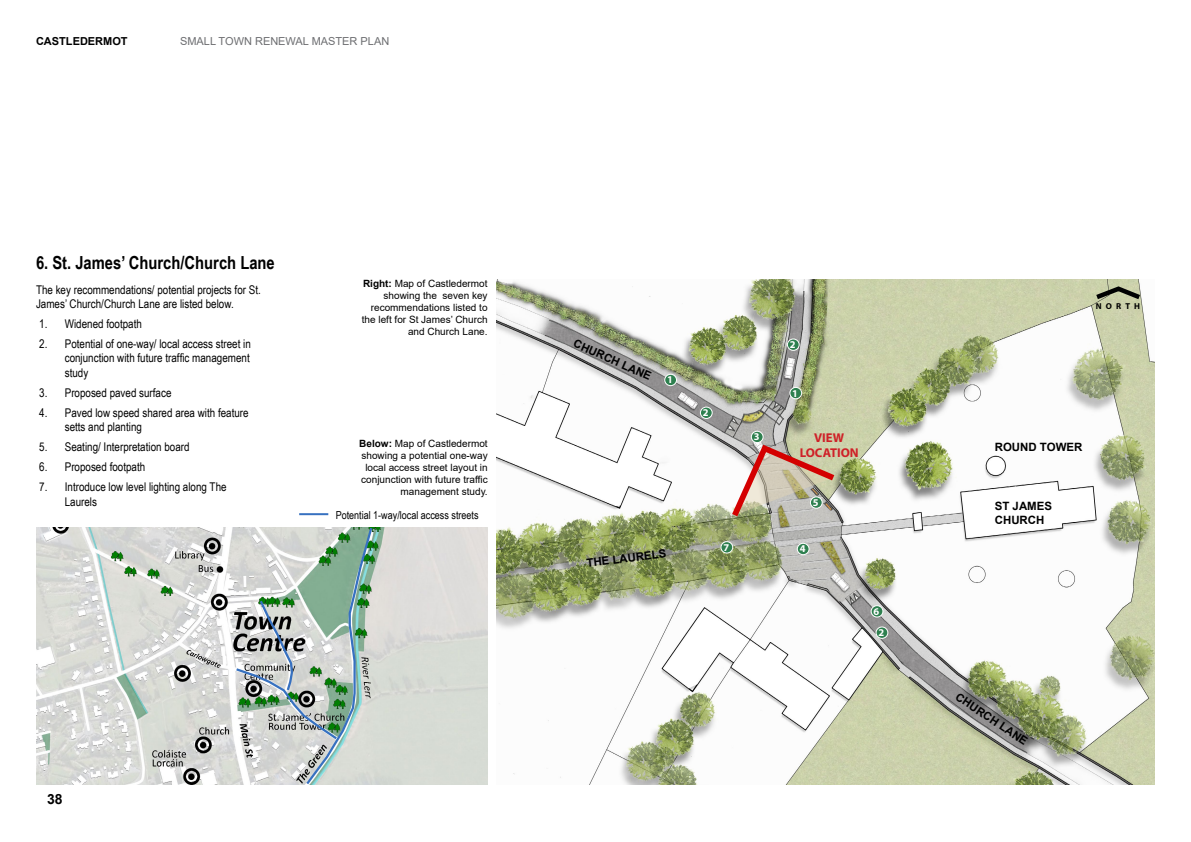
<style>
.page{position:relative;width:1191px;height:842px;background:#fff}
.page>*{position:absolute;margin:0;border:0;box-sizing:border-box;transform-origin:0 0}
.Heading_2{font:700 18px "Arial Narrow";color:#000}
.t1{font:700 14px "Arial";color:#000}
.t2{font:700 12.8px/14.2px "Myriad Pro";color:#cf2027;text-align:center}
.t3{font:12px/14.4px "Arial Narrow";color:#000}
.t4{font:700 11.5px/13.7px "Arial";color:#000}
.t5{font:11px "Arial Narrow";color:#000}
.t6{font:11px "Arial";color:#6d6e71}
.t7{font:700 11px "Arial";color:#000}
.t8{font:700 10.4px "Myriad Pro";color:#fff}
.t9{font:10px/12px "Arial";color:#000;text-align:right}
.t10{font:700 8.6px "Myriad Pro";letter-spacing:.48em;color:#000}
.s1{font-weight:700}
</style>
<div class="page">
<img style="left:36px;top:528px;width:452px;height:256px">
<svg style="left:234px;top:527px;width:140px;height:258px;background:#b2c1b9"></svg>
<hr style="left:299px;top:513px;width:29px;height:2px;background:#3771c0">
<img style="left:496px;top:280px;width:659px;height:504px">
<div style="left:664px;top:374px;width:12px;height:12px;background:#2e804f;border-radius:50%"></div>
<div style="left:664px;top:374px;width:13px;height:12px;border:1px solid #fff;border-radius:50%"></div>
<div style="left:790px;top:387px;width:11px;height:12px;background:#2e804f;border-radius:50%"></div>
<div style="left:789px;top:387px;width:13px;height:12px;border:1px solid #fff;border-radius:50%"></div>
<div style="left:700px;top:407px;width:12px;height:11px;background:#2e804f;border-radius:50%"></div>
<div style="left:700px;top:407px;width:12px;height:12px;border:1px solid #fff;border-radius:50%"></div>
<div style="left:787px;top:339px;width:12px;height:11px;background:#2e804f;border-radius:50%"></div>
<div style="left:787px;top:339px;width:12px;height:12px;border:1px solid #fff;border-radius:50%"></div>
<div style="left:876px;top:627px;width:12px;height:11px;background:#2e804f;border-radius:50%"></div>
<div style="left:875px;top:627px;width:13px;height:12px;border:1px solid #fff;border-radius:50%"></div>
<div style="left:751px;top:431px;width:12px;height:12px;background:#2e804f;border-radius:50%"></div>
<div style="left:751px;top:431px;width:12px;height:12px;border:1px solid #fff;border-radius:50%"></div>
<div style="left:797px;top:543px;width:12px;height:12px;background:#2e804f;border-radius:50%"></div>
<div style="left:797px;top:543px;width:12px;height:12px;border:1px solid #fff;border-radius:50%"></div>
<div style="left:871px;top:606px;width:12px;height:11px;background:#2e804f;border-radius:50%"></div>
<div style="left:871px;top:605px;width:12px;height:12px;border:1px solid #fff;border-radius:50%"></div>
<div style="left:721px;top:542px;width:11px;height:11px;background:#2e804f;border-radius:50%"></div>
<div style="left:720px;top:541px;width:13px;height:12px;border:1px solid #fff;border-radius:50%"></div>
<svg style="left:1091px;top:284px;width:54px;height:19px"></svg>
<svg style="left:727px;top:441px;width:113px;height:82px;background:#c5b2a1"></svg>
<p class="t7" style="left:36px;top:33px;width:93px">CASTLEDERMOT</p>
<p class="t6" style="left:180px;top:33px;width:211px">SMALL TOWN RENEWAL MASTER PLAN</p>
<p class="Heading_2" style="left:36px;top:249px;width:240px">6. St. James’ Church/Church Lane</p>
<p class="t3" style="left:36px;top:282px;width:226px">The key recommendations/ potential projects for St.<br>James’ Church/Church Lane are listed below.</p>
<p class="t3" style="left:39px;top:316px;width:104px">1. Widened footpath</p>
<p class="t3" style="left:65px;top:336px;width:187px;text-align:justify;text-indent:-26px">2. Potential of one-way/ local access street in conjunction with future traffic management study</p>
<p class="t3" style="left:39px;top:385px;width:134px">3. Proposed paved surface</p>
<p class="t3" style="left:65px;top:405px;width:185px;text-indent:-26px">4. Paved low speed shared area with feature setts and planting</p>
<p class="t3" style="left:39px;top:439px;width:152px">5. Seating/ Interpretation board</p>
<p class="t3" style="left:39px;top:459px;width:107px">6. Proposed footpath</p>
<p class="t3" style="left:65px;top:479px;width:163px;text-indent:-26px">7. Introduce low level lighting along The<br>Laurels</p>
<p class="t9" style="left:362px;top:277px;width:127px"><span class="s1">Right:</span> Map of Castledermot showing the seven key recommendations listed to the left for St James’ Church and Church Lane.</p>
<p class="t9" style="left:359px;top:437px;width:130px"><span class="s1">Below:</span> Map of Castledermot showing a potential one-way local access street layout in conjunction with future traffic management study.</p>
<p class="t5" style="left:336px;top:507px;width:144px">Potential 1-way/local access streets</p>
<p class="t1" style="left:47px;top:789px;width:17px">38</p>
<p class="t4" style="left:577px;top:336px;width:85px;rotate:24deg">CHURCH LANE</p>
<p class="t8" style="left:667px;top:373px;width:7px">1</p>
<p class="t4" style="left:586px;top:556px;width:82px;rotate:-7deg">THE LAURELS</p>
<p class="t8" style="left:703px;top:406px;width:7px">2</p>
<p class="t8" style="left:753px;top:430px;width:7px">3</p>
<p class="t8" style="left:723px;top:540px;width:7px">7</p>
<p class="t8" style="left:790px;top:338px;width:7px">2</p>
<p class="t8" style="left:792px;top:386px;width:7px">1</p>
<p class="t2" style="left:799px;top:431px;width:60px">VIEW<br>LOCATION</p>
<p class="t8" style="left:813px;top:496px;width:7px">5</p>
<p class="t8" style="left:799px;top:542px;width:7px">4</p>
<p class="t8" style="left:873px;top:604px;width:7px">6</p>
<p class="t8" style="left:878px;top:626px;width:7px">2</p>
<p class="t10" style="left:1095px;top:300px;width:46px">NORTH</p>
<p class="t4" style="left:994px;top:440px;width:89px">ROUND TOWER</p>
<p class="t4" style="left:994px;top:500px;width:59px">ST JAMES<br>CHURCH</p>
<p class="t4" style="left:960px;top:690px;width:85px;rotate:34deg">CHURCH LANE</p>
</div>
